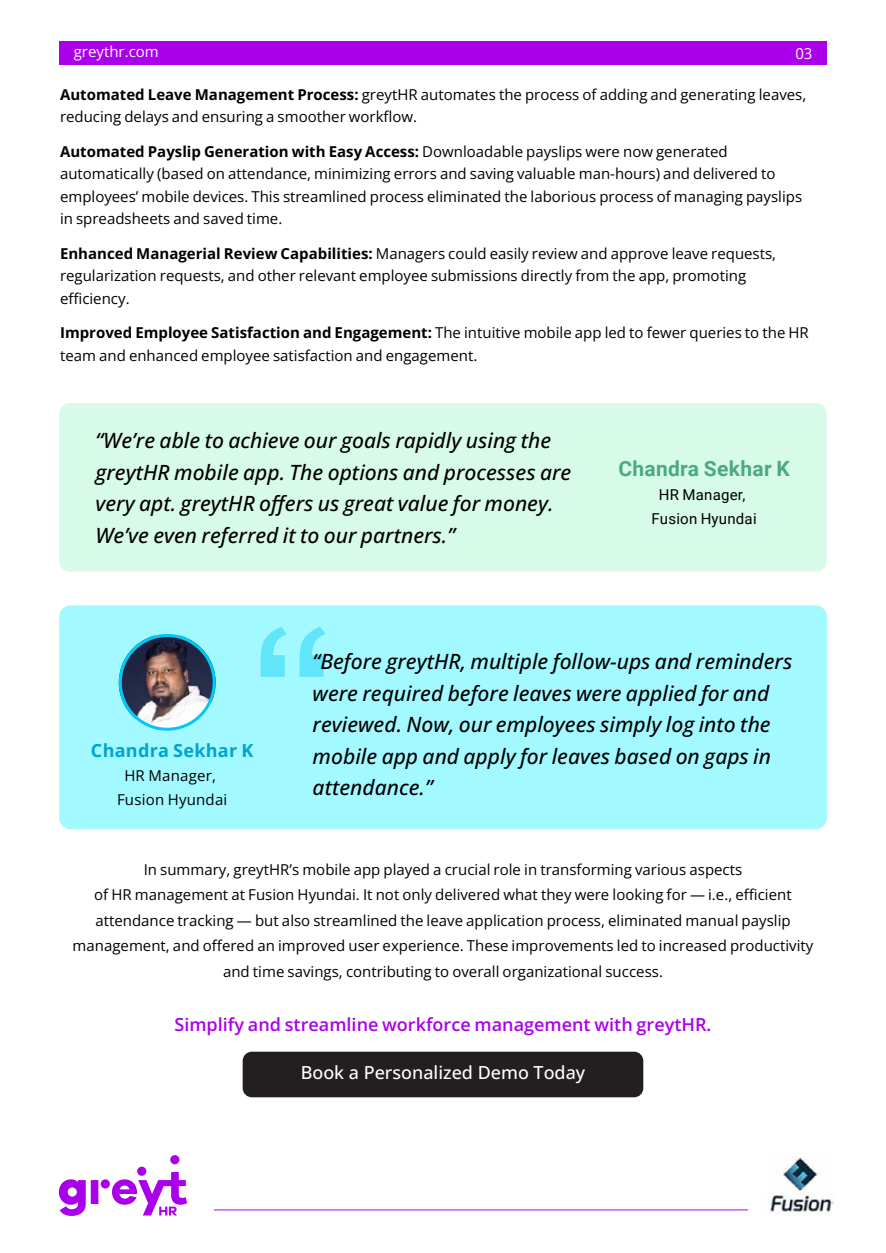
<style>
.page{position:relative;width:886px;height:1253px;background:#fff}
.page>*{position:absolute;margin:0;border:0;box-sizing:border-box;transform-origin:0 0}
.t1{font:italic 500 21px/31.5px "Open Sans";color:#000}
.t2{font:700 21px "Roboto";letter-spacing:.015em;color:#4baa7f}
.t3{font:600 18px "Open Sans";color:#aa00ea}
.t4{font:500 18px "Open Sans";color:#fff}
.t5{font:700 18px "Open Sans";letter-spacing:.015em;color:#00a3d0}
.t6{font:15px/22.5px "Open Sans";color:#000}
.t7{font:15px/24px "Roboto";letter-spacing:.015em;color:#000;text-align:center}
.t8{font:15px "Open Sans";color:#fff}
.s1{font-weight:700}
</style>
<div class="page">
<div style="left:59px;top:403px;width:767px;height:168px;background:#d8fae9;border-radius:11px"></div>
<div style="left:59px;top:605px;width:767px;height:224px;background:#a2f9ff;border-radius:11px"></div>
<div style="left:243px;top:1052px;width:400px;height:45px;background:#231f20;border-radius:9px"></div>
<img style="left:119px;top:634px;width:97px;height:97px">
<div style="left:59px;top:41px;width:767px;height:23px;background:#aa00ea"></div>
<svg style="left:261px;top:627px;width:64px;height:50px"></svg>
<hr style="left:214px;top:1209px;width:534px;height:1px;background:#aa00ea">
<div style="left:101px;top:1179px;width:9px;height:9px;background:#a900e9;border-radius:50%"></div>
<div style="left:170px;top:1155px;width:9px;height:9px;background:#a900e9;border-radius:50%"></div>
<div style="left:137px;top:1166px;width:9px;height:10px;background:#a900e9;border-radius:50%"></div>
<svg style="left:112px;top:1172px;width:75px;height:43px"></svg>
<svg style="left:59px;top:1179px;width:39px;height:37px"></svg>
<img style="left:768px;top:1157px;width:65px;height:55px">
<p class="t8" style="left:74px;top:41px;width:86px">greythr.com</p>
<p class="t8" style="left:795px;top:43px;width:19px">03</p>
<p class="t6" style="left:60px;top:83px;width:747px"><span class="s1">Automated Leave Management Process:</span> greytHR automates the process of adding and generating leaves, reducing delays and ensuring a smoother workflow.</p>
<p class="t6" style="left:60px;top:140px;width:743px"><span class="s1">Automated Payslip Generation with Easy Access:</span> Downloadable payslips were now generated automatically (based on attendance, minimizing errors and saving valuable man-hours) and delivered to employees’ mobile devices. This streamlined process eliminated the laborious process of managing payslips in spreadsheets and saved time.</p>
<p class="t6" style="left:60px;top:242px;width:717px"><span class="s1">Enhanced Managerial Review Capabilities:</span> Managers could easily review and approve leave requests, regularization requests, and other relevant employee submissions directly from the app, promoting efficiency.</p>
<p class="t6" style="left:60px;top:321px;width:750px"><span class="s1">Improved Employee Satisfaction and Engagement:</span> The intuitive mobile app led to fewer queries to the HR team and enhanced employee satisfaction and engagement.</p>
<h1 class="t1" style="left:95px;top:424px;width:477px">“We’re able to achieve our goals rapidly using the greytHR mobile app. The options and processes are very apt. greytHR offers us great value for money.<br>We’ve even referred it to our partners.”</h1>
<h1 class="t2" style="left:618px;top:453px;width:173px">Chandra Sekhar K</h1>
<p class="t7" style="left:651px;top:482px;width:107px">HR Manager,<br>Fusion Hyundai</p>
<p class="t5" style="left:91px;top:738px;width:164px">Chandra Sekhar K</p>
<p class="t6" style="left:117px;top:763px;width:112px;line-height:24px;text-align:center">HR Manager,<br>Fusion Hyundai</p>
<h1 class="t1" style="left:313px;top:645px;width:481px">“Before greytHR, multiple follow-ups and reminders were required before leaves were applied for and reviewed. Now, our employees simply log into the mobile app and apply for leaves based on gaps in attendance.”</h1>
<p class="t6" style="left:73px;top:856px;width:742px;line-height:25.5px;text-align:center">In summary, greytHR’s mobile app played a crucial role in transforming various aspects<br>of HR management at Fusion Hyundai. It not only delivered what they were looking for — i.e., efficient attendance tracking — but also streamlined the leave application process, eliminated manual payslip management, and offered an improved user experience. These improvements led to increased productivity and time savings, contributing to overall organizational success.</p>
<p class="t3" style="left:174px;top:1012px;width:538px">Simplify and streamline workforce management with greytHR.</p>
<p class="t4" style="left:301px;top:1060px;width:286px">Book a Personalized Demo Today</p>
</div>
